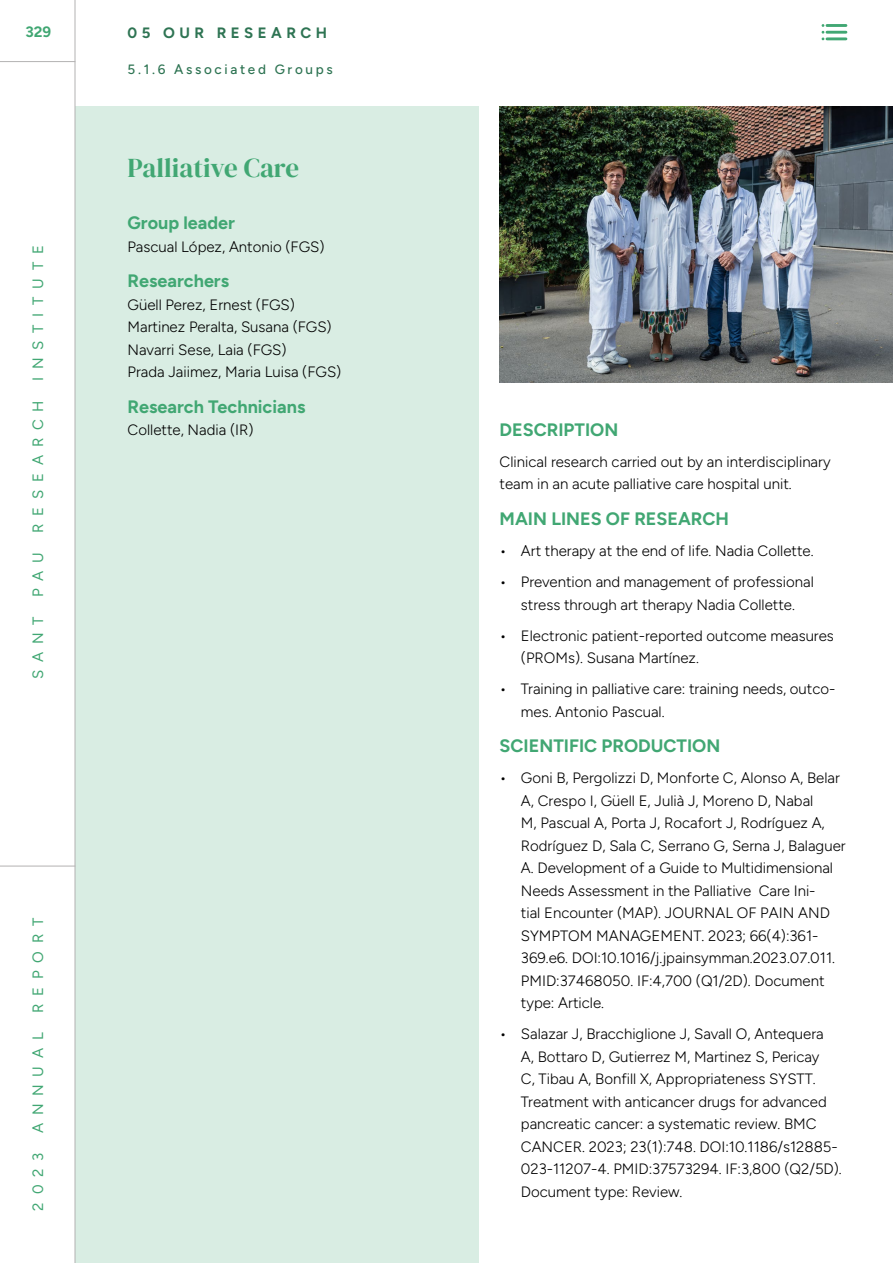
<style>
.page{position:relative;width:893px;height:1263px;background:#fff}
.page>*{position:absolute;margin:0;border:0;box-sizing:border-box;transform-origin:0 0}
.t1{font:27px "DM Serif Display";color:#41a773}
.Subtitol_research_group{font:700 18px "Figtree";color:#41a773}
.Subtitol_research_group-2{font:300 15px/22.5px "Figtree";color:#000}
.Llista_noms_research_group{font:300 15px "Figtree";color:#000}
.t2{font:15px "Figtree";letter-spacing:.52em;color:#41a773}
.t3{font:700 15px "Figtree";letter-spacing:.3em;color:#2e7453}
.t4{font:700 15px "Figtree";color:#41a773}
.t5{font:500 13.5px "Figtree";letter-spacing:.2em;color:#2e7453}
</style>
<div class="page">
<div style="left:75px;top:106px;width:403px;height:1157px;background:#d9ede3"></div>
<img style="left:500px;top:106px;width:393px;height:277px">
<hr style="left:75px;top:0;width:1px;height:1263px;background:#b3b2b2">
<hr style="left:0;top:61px;width:75px;height:1px;background:#b3b2b2">
<hr style="left:0;top:866px;width:75px;height:1px;background:#b3b2b2">
<hr style="left:827px;top:24px;width:19px;height:3px;background:#41a773">
<hr style="left:827px;top:31px;width:19px;height:3px;background:#41a773">
<hr style="left:827px;top:37px;width:19px;height:3px;background:#41a773">
<p class="t4" style="left:25px;top:22px;width:27px">329</p>
<p class="t2" style="left:30px;top:381px;width:137px;rotate:-90deg">INSTITUTE</p>
<p class="t2" style="left:30px;top:533px;width:134px;rotate:-90deg">RESEARCH</p>
<p class="t2" style="left:30px;top:597px;width:47px;rotate:-90deg">PAU</p>
<p class="t2" style="left:30px;top:679px;width:64px;rotate:-90deg">SANT</p>
<p class="t3" style="left:128px;top:23px;width:201px">05 OUR RESEARCH</p>
<p class="t5" style="left:128px;top:62px;width:207px">5.1.6 Associated Groups</p>
<p class="t1" style="left:128px;top:152px;width:173px">Palliative Care</p>
<p class="Subtitol_research_group" style="left:128px;top:212px;width:109px">Group leader</p>
<p class="Llista_noms_research_group" style="left:128px;top:238px;width:198px">Pascual López, Antonio (FGS)</p>
<p class="Subtitol_research_group" style="left:128px;top:270px;width:103px">Researchers</p>
<p class="Llista_noms_research_group" style="left:128px;top:296px;width:169px">Güell Perez, Ernest (FGS)</p>
<p class="Llista_noms_research_group" style="left:128px;top:319px;width:206px">Martinez Peralta, Susana (FGS)</p>
<p class="Llista_noms_research_group" style="left:128px;top:341px;width:161px">Navarri Sese, Laia (FGS)</p>
<p class="Llista_noms_research_group" style="left:128px;top:364px;width:215px">Prada Jaiimez, Maria Luisa (FGS)</p>
<p class="Subtitol_research_group" style="left:128px;top:396px;width:179px">Research Technicians</p>
<p class="Llista_noms_research_group" style="left:128px;top:422px;width:127px">Collette, Nadia (IR)</p>
<p class="t2" style="left:30px;top:1013px;width:97px;rotate:-90deg">REPORT</p>
<p class="t2" style="left:30px;top:1133px;width:102px;rotate:-90deg">ANNUAL</p>
<p class="t2" style="left:30px;top:1210px;width:59px;rotate:-90deg">2023</p>
<p class="Subtitol_research_group" style="left:500px;top:419px;width:120px">DESCRIPTION</p>
<p class="Subtitol_research_group-2" style="left:500px;top:450px;width:332px">Clinical research carried out by an interdisciplinary team in an acute palliative care hospital unit.</p>
<p class="Subtitol_research_group" style="left:500px;top:508px;width:231px">MAIN LINES OF RESEARCH</p>
<p class="Subtitol_research_group-2" style="left:500px;top:539px;width:315px">• Art therapy at the end of life. Nadia Collette.</p>
<p class="Subtitol_research_group-2" style="left:500px;top:570px;width:316px;text-align:center">• Prevention and management of professional stress through art therapy Nadia Collette.</p>
<p class="Subtitol_research_group-2" style="left:521px;top:624px;width:315px;text-indent:-21px">• Electronic patient-reported outcome measures (PROMs). Susana Martínez.</p>
<p class="Subtitol_research_group-2" style="left:521px;top:678px;width:316px;text-indent:-21px">• Training in palliative care: training needs, outco&shy;mes. Antonio Pascual.</p>
<p class="Subtitol_research_group" style="left:500px;top:735px;width:222px">SCIENTIFIC PRODUCTION</p>
<p class="Subtitol_research_group-2" style="left:521px;top:767px;width:326px;text-indent:-21px">• Goni B, Pergolizzi D, Monforte C, Alonso A, Belar A, Crespo I, Güell E, Julià J, Moreno D, Nabal<br>M, Pascual A, Porta J, Rocafort J, Rodríguez A, Rodríguez D, Sala C, Serrano G, Serna J, Balaguer A. Development of a Guide to Multidimensional Needs Assessment in the Palliative Care Ini-<br>tial Encounter (MAP). JOURNAL OF PAIN AND SYMPTOM MANAGEMENT. 2023; 66(4):361- 369.e6. DOI:10.1016/j.jpainsymman.2023.07.011.<br>PMID:37468050. IF:4,700 (Q1/2D). Document type: Article.</p>
<p class="Subtitol_research_group-2" style="left:521px;top:1023px;width:322px;text-indent:-21px">• Salazar J, Bracchiglione J, Savall O, Antequera<br>A, Bottaro D, Gutierrez M, Martinez S, Pericay<br>C, Tibau A, Bonfill X, Appropriateness SYSTT.<br>Treatment with anticancer drugs for advanced pancreatic cancer: a systematic review. BMC CANCER. 2023; 23(1):748. DOI:10.1186/s12885- 023-11207-4. PMID:37573294. IF:3,800 (Q2/5D).<br>Document type: Review.</p>
</div>
